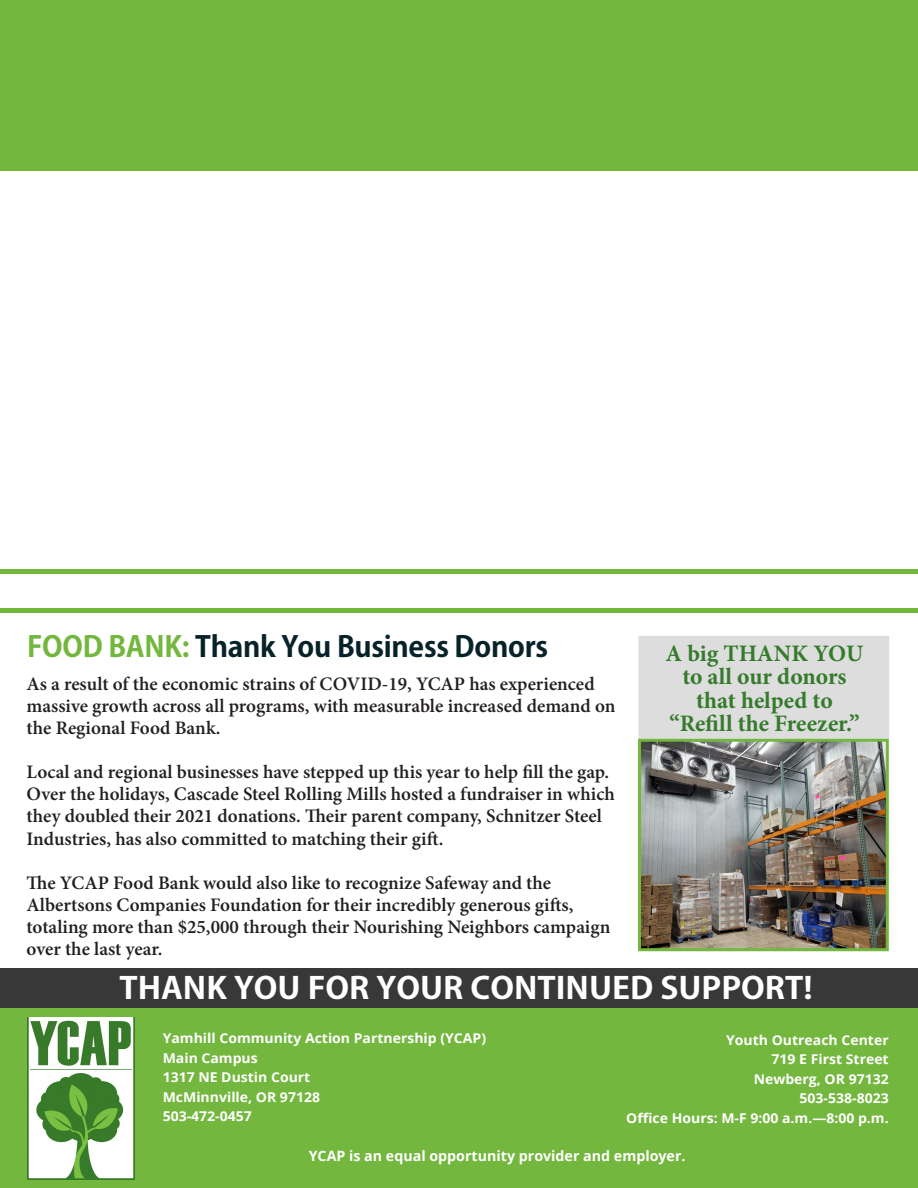
<style>
.page{position:relative;width:918px;height:1188px;background:#fff}
.page>*{position:absolute;margin:0;border:0;box-sizing:border-box;transform-origin:0 0}
.t1{font:700 30px "Koz Go Pr 6 N";color:#fff;scale:1.1 1}
.t2{font:700 28.5px "Koz Go Pr 6 N";letter-spacing:-.01em;color:#072228}
.t3{font:700 23.7px "Minion Pro";color:#357b2b}
.t4{font:600 19.2px/22.2px "Minion Pro";color:#231f20}
.t5{font:700 14.25px "Open Sans";color:#fff}
.t6{font:700 13.5px "Open Sans";color:#fff;scale:1.04 1}
.s1{color:#73b73e}
</style>
<div class="page">
<div style="left:638px;top:636px;width:251px;height:103px;background:#ddddde;border:2px solid #ddddde"></div>
<div style="left:0;top:1007px;width:918px;height:181px;background:#73b73e"></div>
<div style="left:0;top:968px;width:918px;height:39px;background:#383839"></div>
<hr style="left:0;top:570px;width:918px;height:4px;background:#73b73e">
<div style="left:0;top:608px;width:918px;height:5px;background:#73b73e"></div>
<div style="left:0;top:0;width:918px;height:171px;background:#73b73e"></div>
<img style="left:27px;top:1017px;width:108px;height:162px">
<img style="left:642px;top:743px;width:243px;height:204px">
<div style="left:638px;top:739px;width:251px;height:212px;border:3px solid #73b73e"></div>
<p class="t2" style="left:27px;top:630px;width:522px"><span class="s1">FOOD BANK:</span> Thank You Business Donors</p>
<p class="t4" style="left:27px;top:672px;width:591px">As a result of the economic strains of COVID-19, YCAP has experienced massive growth across all programs, with measurable increased demand on the Regional Food Bank.</p>
<p class="t4" style="left:27px;top:761px;width:590px">Local and regional businesses have stepped up this year to help fill the gap.<br>Over the holidays, Cascade Steel Rolling Mills hosted a fundraiser in which they doubled their 2021 donations. Their parent company, Schnitzer Steel Industries, has also committed to matching their gift.</p>
<p class="t4" style="left:27px;top:871px;width:585px">The YCAP Food Bank would also like to recognize Safeway and the Albertsons Companies Foundation for their incredibly generous gifts, totaling more than $25,000 through their Nourishing Neighbors campaign over the last year.</p>
<p class="t3" style="left:666px;top:636px;width:199px">A big THANK YOU</p>
<p class="t3" style="left:682px;top:660px;width:166px">to all our donors</p>
<p class="t3" style="left:696px;top:684px;width:138px">that helped to</p>
<p class="t3" style="left:670px;top:707px;width:192px">“Refill the Freezer.”</p>
<p class="t1" style="left:119px;top:971px;width:632px">THANK YOU FOR YOUR CONTINUED SUPPORT!</p>
<p class="t6" style="left:163px;top:1029px;width:313px">Yamhill Community Action Partnership (YCAP)</p>
<p class="t6" style="left:163px;top:1048px;width:93px">Main Campus</p>
<p class="t6" style="left:163px;top:1068px;width:144px">1317 NE Dustin Court</p>
<p class="t6" style="left:163px;top:1087px;width:153px">McMinnville, OR 97128</p>
<p class="t6" style="left:163px;top:1107px;width:87px">503-472-0457</p>
<p class="t6" style="left:726px;top:1030px;width:158px">Youth Outreach Center</p>
<p class="t6" style="left:772px;top:1050px;width:114px">719 E First Street</p>
<p class="t6" style="left:754px;top:1069px;width:131px">Newberg, OR 97132</p>
<p class="t6" style="left:800px;top:1089px;width:87px">503-538-8023</p>
<p class="t6" style="left:626px;top:1108px;width:254px">Office Hours: M-F 9:00 a.m.—8:00 p.m.</p>
<p class="t5" style="left:309px;top:1145px;width:378px">YCAP is an equal opportunity provider and employer.</p>
</div>
